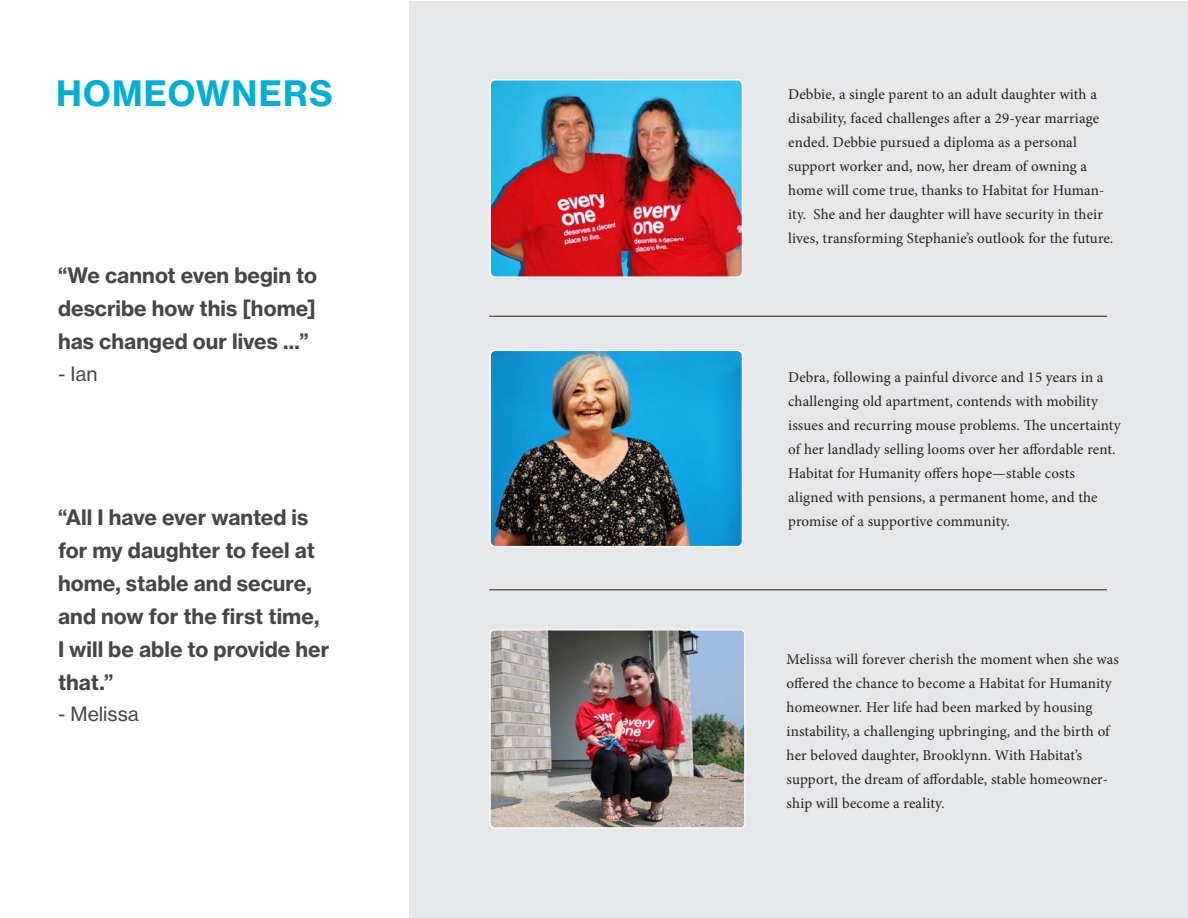
<style>
.page{position:relative;width:1188px;height:918px;background:#fff}
.page>*{position:absolute;margin:0;border:0;box-sizing:border-box;transform-origin:0 0}
.t1{font:34.5px "N Haas Grotesk TX Pro 75 Bd";letter-spacing:.035em;color:#00afd7}
.t2{font:21px/33px "N Haas Grotesk TX Pro 75 Bd";color:#454647}
.t3{font:19.5px "N Haas Grotesk TX Pro 55 Rg";letter-spacing:-.005em;color:#454647}
.t4{font:15px/24px "Minion Pro";letter-spacing:.005em;color:#231f20}
.s1{color:#fff}
</style>
<div class="page">
<div style="left:410px;top:2px;width:778px;height:916px;background:#e6e7e9"></div>
<img style="left:491px;top:81px;width:250px;height:195px">
<div style="left:489px;top:79px;width:254px;height:199px;border:1px solid #fff;border-radius:5px"></div>
<img style="left:491px;top:351px;width:251px;height:195px">
<div style="left:489px;top:350px;width:254px;height:197px;border:1px solid #fff;border-radius:5px"></div>
<img style="left:491px;top:631px;width:252px;height:196px">
<div style="left:489px;top:629px;width:256px;height:200px;border:1px solid #fff;border-radius:5px"></div>
<hr style="left:489px;top:316px;width:618px;height:1px;background:#231f20">
<hr style="left:489px;top:590px;width:618px;height:1px;background:#231f20">
<p class="t1" style="left:56px;top:71px;width:304px">HOMEOWNERS<span class="s1">S</span></p>
<p class="t2" style="left:58px;top:259px;width:261px;text-align:justify">“We cannot even begin to describe how this [home] has changed our lives ...”</p>
<p class="t3" style="left:58px;top:362px;width:41px">- Ian</p>
<p class="t2" style="left:58px;top:501px;width:273px">“All I have ever wanted is for my daughter to feel at home, stable and secure, and now for the first time,<br>I will be able to provide her that.”</p>
<p class="t3" style="left:58px;top:702px;width:82px">- Melissa</p>
<p class="t4" style="left:788px;top:82px;width:327px">Debbie, a single parent to an adult daughter with a disability, faced challenges after a 29-year marriage ended. Debbie pursued a diploma as a personal support worker and, now, her dream of owning a home will come true, thanks to Habitat for Human&shy;ity. She and her daughter will have security in their lives, transforming Stephanie’s outlook for the future.</p>
<p class="t4" style="left:788px;top:365px;width:334px">Debra, following a painful divorce and 15 years in a challenging old apartment, contends with mobility issues and recurring mouse problems. The uncertainty of her landlady selling looms over her affordable rent.<br>Habitat for Humanity offers hope—stable costs aligned with pensions, a permanent home, and the promise of a supportive community.</p>
<p class="t4" style="left:787px;top:647px;width:334px">Melissa will forever cherish the moment when she was offered the chance to become a Habitat for Humanity homeowner. Her life had been marked by housing instability, a challenging upbringing, and the birth of her beloved daughter, Brooklynn. With Habitat’s support, the dream of affordable, stable homeowner&shy;ship will become a reality.</p>
</div>
